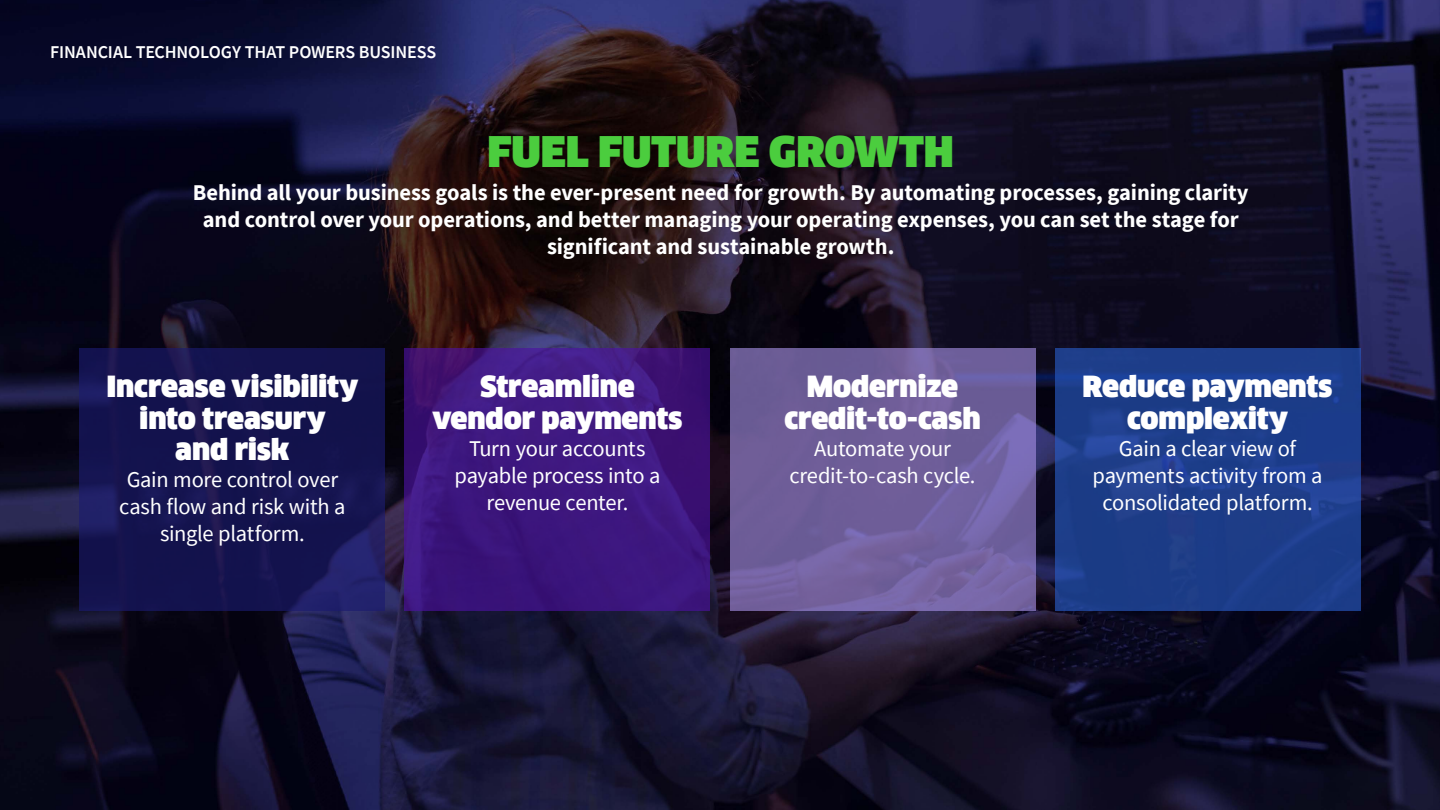
<style>
.page{position:relative;width:1440px;height:810px;background:#fff}
.page>*{position:absolute;margin:0;border:0;box-sizing:border-box;transform-origin:0 0}
.t1{font:900 41.25px "Clan Offc Pro";letter-spacing:-.01em;color:#4bcd3e}
.t2{font:900 28.5px/31.5px "Clan Offc Pro";letter-spacing:-.01em;color:#fff;text-align:center}
.t3{font:700 22.5px/27px "Source Sans Pro";letter-spacing:-.005em;color:#fff;text-align:center}
.t4{font:22.5px/27px "Source Sans Pro";letter-spacing:-.015em;color:#fff;text-align:center}
.t5{font:600 18px "Source Sans Pro";letter-spacing:-.01em;color:#fff}
</style>
<div class="page">
<img style="left:0;top:0;width:1440px;height:810px">
<svg style="left:80px;top:348px;width:305px;height:263px;background:#151450"></svg>
<svg style="left:405px;top:348px;width:305px;height:263px;background:#3d167d"></svg>
<svg style="left:730px;top:348px;width:305px;height:263px;background:#6f5f9c"></svg>
<svg style="left:1055px;top:348px;width:305px;height:263px;background:#1d3d8b"></svg>
<p class="t5" style="left:50px;top:40px;width:388px">FINANCIAL TECHNOLOGY THAT POWERS BUSINESS</p>
<h1 class="t1" style="left:488px;top:128px;width:468px">FUEL FUTURE GROWTH</h1>
<p class="t3" style="left:193px;top:179px;width:1057px">Behind all your business goals is the ever-present need for growth. By automating processes, gaining clarity and control over your operations, and better managing your operating expenses, you can set the stage for significant and sustainable growth.</p>
<p class="t2" style="left:106px;top:371px;width:253px">Increase visibility into treasury<br>and risk</p>
<p class="t4" style="left:119px;top:466px;width:228px">Gain more control over cash flow and risk with a single platform.</p>
<p class="t2" style="left:432px;top:371px;width:252px">Streamline vendor payments</p>
<p class="t4" style="left:455px;top:435px;width:207px">Turn your accounts payable process into a revenue center.</p>
<p class="t2" style="left:784px;top:371px;width:198px">Modernize credit-to-cash</p>
<p class="t4" style="left:789px;top:435px;width:188px">Automate your credit-to-cash cycle.</p>
<p class="t2" style="left:1083px;top:371px;width:251px">Reduce payments complexity</p>
<p class="t4" style="left:1093px;top:435px;width:232px">Gain a clear view of payments activity from a consolidated platform.</p>
</div>
